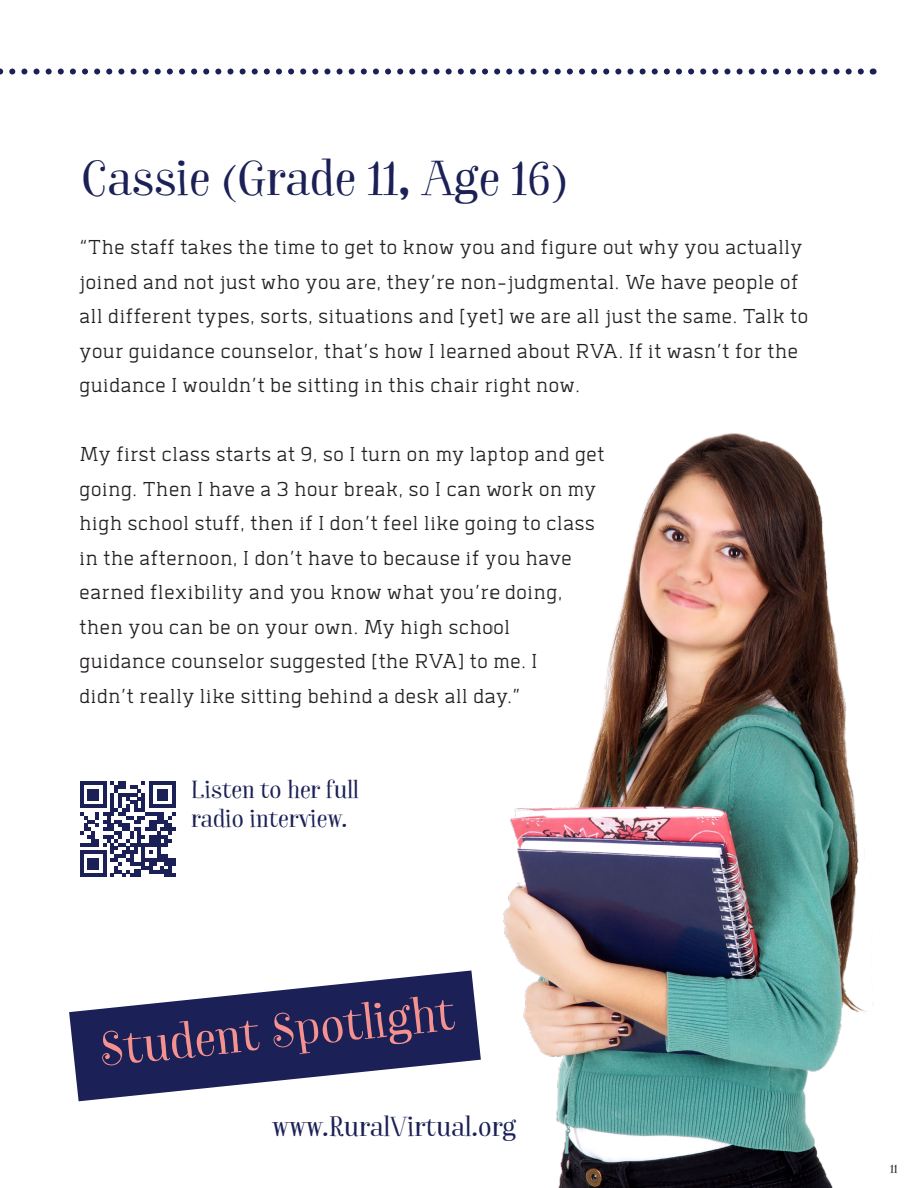
<style>
.page{position:relative;width:918px;height:1188px;background:#fff}
.page>*{position:absolute;margin:0;border:0;box-sizing:border-box;transform-origin:0 0}
.t1{font:48px "Garden Pro";color:#1b2156}
.t2{font:48px "Garden Pro";color:#f5928f}
.t3{font:27px "Garden Pro";color:#1b2156}
.t4{font:300 25.5px/34.5px "Abula";color:#231f20;scale:.94 1}
.t5{font:24px/28.8px "Garden Pro";color:#1b2156}
.t6{font:12px "Garden Pro";color:#231f20}
</style>
<div class="page">
<img style="left:523px;top:992px;width:351px;height:196px">
<svg style="left:0;top:69px;width:864px;height:6px"></svg>
<svg style="left:80px;top:781px;width:96px;height:96px"></svg>
<img style="left:503px;top:433px;width:356px;height:559px">
<svg style="left:69px;top:970px;width:412px;height:131px;fill:#1b2156"></svg>
<p class="t1" style="left:81px;top:139px;width:488px">Cassie (Grade 11, Age 16)</p>
<p class="t4" style="left:79px;top:230px;width:777px">“The staff takes the time to get to know you and figure out why you actually joined and not just who you are, they’re non-judgmental. We have people of all different types, sorts, situations and [yet] we are all just the same. Talk to your guidance counselor, that’s how I learned about RVA. If it wasn’t for the guidance I wouldn’t be sitting in this chair right now.</p>
<p class="t4" style="left:79px;top:437px;width:560px">My first class starts at 9, so I turn on my laptop and get going. Then I have a 3 hour break, so I can work on my high school stuff, then if I don’t feel like going to class in the afternoon, I don’t have to because if you have earned flexibility and you know what you’re doing, then you can be on your own. My high school<br>guidance counselor suggested [the RVA] to me. I<br>didn’t really like sitting behind a desk all day.”</p>
<p class="t5" style="left:191px;top:775px;width:169px">Listen to her full radio interview.</p>
<p class="t2" style="left:96px;top:1010px;width:358px;rotate:-6deg">Student Spotlight</p>
<p class="t3" style="left:272px;top:1104px;width:246px">www.RuralVirtual.org</p>
<p class="t6" style="left:890px;top:1159px;width:9px">11</p>
</div>
